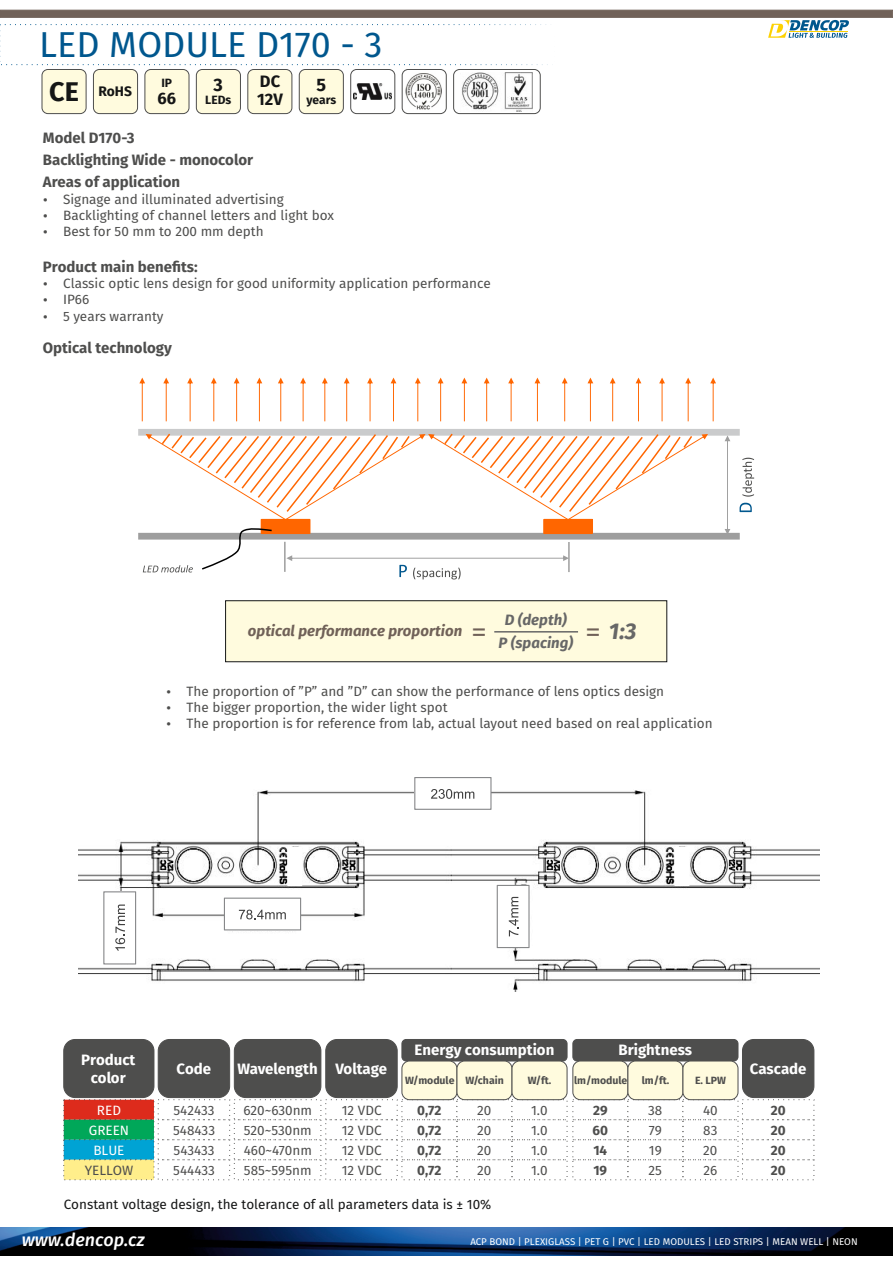
<style>
.page{position:relative;width:893px;height:1263px;background:#fff}
.page>*{position:absolute;margin:0;border:0;box-sizing:border-box;transform-origin:0 0}
.t1{font:36px "Fira Sans";color:#00578e}
.t2{font:italic 700 22.8px "Fira Sans";color:#676767}
.t3{font:italic 500 18px "Fira Sans";color:#fff}
.t4{font:700 18px "Fira Sans";color:#151616}
.t5{font:700 16.5px/18px "Fira Sans";color:#151616}
.t6{font:700 15px/22.2px "Fira Sans";color:#4e4e4d}
.t7{font:700 15px/18px "Fira Sans";color:#fff;text-align:center}
.t8{font:italic 700 15px "Fira Sans";color:#706158}
.t9{font:italic 700 15px/22.2px "Fira Sans";color:#676767;text-align:center}
.t10{font:700 13.8px "Fira Sans";color:#151616}
.t11{font:13.5px/20px "Fira Sans";color:#4e4e4d;text-align:justify}
.t12{font:13.5px "Fira Sans";color:#151616}
.t13{font:700 13.5px/20px "Fira Sans";color:#4e4e4d;text-align:justify}
.t14{font:13.5px/20px "Fira Sans";color:#fff;text-align:center}
.t15{font:700 12px "Fira Sans";color:#151616}
.t16{font:700 10.5px "Fira Sans";color:#4e4e4d}
.t17{font:9.75px "Fira Sans";color:#fff}
.s1{font-size:27px}
.s2{font-family:"Arial";font-weight:400;font-style:normal;font-size:25.05px}
.s3{font-family:"Arial";font-weight:400;font-style:normal;font-size:25.05px;color:#706158}
</style>
<div class="page">
<img style="left:0;top:1228px;width:893px;height:27px">
<svg style="left:0;top:9px;width:893px;height:29px"></svg>
<div style="left:42px;top:69px;width:45px;height:45px;background:#fffbde;border:1px solid #4e4e4d;border-radius:6px"></div>
<div style="left:93px;top:69px;width:45px;height:45px;background:#fffbde;border:1px solid #4e4e4d;border-radius:6px"></div>
<div style="left:144px;top:69px;width:45px;height:45px;background:#fffbde;border:1px solid #4e4e4d;border-radius:6px"></div>
<div style="left:196px;top:69px;width:45px;height:45px;background:#fffbde;border:1px solid #4e4e4d;border-radius:6px"></div>
<div style="left:247px;top:69px;width:45px;height:45px;background:#fffbde;border:1px solid #4e4e4d;border-radius:6px"></div>
<div style="left:299px;top:69px;width:45px;height:45px;background:#fffbde;border:1px solid #4e4e4d;border-radius:6px"></div>
<div style="left:350px;top:69px;width:45px;height:45px;background:#fff;border:1px solid #4e4e4d;border-radius:6px"></div>
<div style="left:402px;top:69px;width:45px;height:45px;background:#fff;border:1px solid #4e4e4d;border-radius:6px"></div>
<div style="left:453px;top:69px;width:88px;height:45px;background:#fff;border:1px solid #4e4e4d;border-radius:6px"></div>
<img style="left:461px;top:73px;width:71px;height:39px">
<img style="left:354px;top:84px;width:38px;height:15px">
<img style="left:404px;top:73px;width:38px;height:38px">
<div style="left:138px;top:533px;width:602px;height:7px;background:#9e9e9e"></div>
<div style="left:261px;top:520px;width:49px;height:13px;background:#f60"></div>
<div style="left:261px;top:519px;width:49px;height:15px;border:2px solid #f60"></div>
<div style="left:138px;top:429px;width:602px;height:7px;background:#cacbcc"></div>
<svg style="left:200px;top:528px;width:73px;height:42px"></svg>
<svg style="left:143px;top:565px;width:50px;height:7px"></svg>
<div style="left:544px;top:520px;width:48px;height:13px;background:#f60"></div>
<div style="left:543px;top:519px;width:50px;height:15px;border:2px solid #f60"></div>
<svg style="left:146px;top:433px;width:562px;height:87px"></svg>
<svg style="left:725px;top:435px;width:5px;height:98px"></svg>
<svg style="left:740px;top:503px;width:12px;height:9px"></svg>
<svg style="left:742px;top:458px;width:12px;height:39px"></svg>
<svg style="left:139px;top:378px;width:6px;height:43px"></svg>
<svg style="left:163px;top:378px;width:6px;height:43px"></svg>
<svg style="left:187px;top:378px;width:6px;height:43px"></svg>
<svg style="left:211px;top:378px;width:6px;height:43px"></svg>
<svg style="left:234px;top:378px;width:6px;height:43px"></svg>
<svg style="left:256px;top:378px;width:6px;height:43px"></svg>
<svg style="left:278px;top:378px;width:6px;height:43px"></svg>
<svg style="left:300px;top:378px;width:6px;height:43px"></svg>
<svg style="left:322px;top:378px;width:6px;height:43px"></svg>
<svg style="left:344px;top:378px;width:6px;height:43px"></svg>
<svg style="left:367px;top:378px;width:6px;height:43px"></svg>
<svg style="left:391px;top:378px;width:5px;height:43px"></svg>
<svg style="left:415px;top:378px;width:6px;height:43px"></svg>
<svg style="left:438px;top:378px;width:6px;height:43px"></svg>
<svg style="left:461px;top:378px;width:6px;height:43px"></svg>
<svg style="left:484px;top:378px;width:6px;height:43px"></svg>
<svg style="left:508px;top:378px;width:6px;height:43px"></svg>
<svg style="left:534px;top:378px;width:6px;height:43px"></svg>
<svg style="left:562px;top:378px;width:6px;height:43px"></svg>
<svg style="left:587px;top:378px;width:6px;height:43px"></svg>
<svg style="left:610px;top:378px;width:6px;height:43px"></svg>
<svg style="left:636px;top:378px;width:5px;height:43px"></svg>
<svg style="left:659px;top:378px;width:6px;height:43px"></svg>
<svg style="left:685px;top:378px;width:6px;height:43px"></svg>
<svg style="left:710px;top:378px;width:6px;height:43px"></svg>
<hr style="left:284px;top:542px;width:2px;height:30px;background:#9e9e9e">
<hr style="left:568px;top:542px;width:2px;height:30px;background:#9e9e9e">
<svg style="left:286px;top:555px;width:283px;height:24px"></svg>
<svg style="left:225px;top:600px;width:443px;height:63px;background:#f6f2d7"></svg>
<hr style="left:494px;top:631px;width:84px;height:1px;background:#676767">
<img style="left:79px;top:777px;width:740px;height:214px">
<svg style="left:414px;top:777px;width:77px;height:33px"></svg>
<svg style="left:224px;top:897px;width:77px;height:33px"></svg>
<svg style="left:103px;top:891px;width:33px;height:73px"></svg>
<svg style="left:497px;top:885px;width:33px;height:63px"></svg>
<svg style="left:287px;top:847px;width:15px;height:39px"></svg>
<svg style="left:674px;top:847px;width:15px;height:39px"></svg>
<svg style="left:63px;top:1099px;width:752px;height:81px"></svg>
<div style="left:63px;top:1039px;width:91px;height:59px;background:#4e4e4d;border:1px solid #4e4e4d;border-radius:11px"></div>
<div style="left:158px;top:1039px;width:72px;height:59px;background:#4e4e4d;border:1px solid #4e4e4d;border-radius:11px"></div>
<div style="left:325px;top:1039px;width:73px;height:59px;background:#4e4e4d;border:1px solid #4e4e4d;border-radius:11px"></div>
<div style="left:742px;top:1039px;width:72px;height:59px;background:#4e4e4d;border:1px solid #4e4e4d;border-radius:11px"></div>
<div style="left:234px;top:1039px;width:87px;height:59px;background:#4e4e4d;border:1px solid #4e4e4d;border-radius:11px"></div>
<div style="left:401px;top:1039px;width:166px;height:22px;background:#4e4e4d;border:1px solid #4e4e4d;border-radius:4px"></div>
<div style="left:572px;top:1039px;width:166px;height:22px;background:#4e4e4d;border:1px solid #4e4e4d;border-radius:4px"></div>
<div style="left:401px;top:1060px;width:56px;height:40px;background:#fffbde;border:1px solid #4e4e4d;border-radius:8px"></div>
<div style="left:572px;top:1060px;width:56px;height:40px;background:#fffbde;border:1px solid #4e4e4d;border-radius:8px"></div>
<div style="left:457px;top:1060px;width:55px;height:40px;background:#fffbde;border:1px solid #4e4e4d;border-radius:8px"></div>
<div style="left:627px;top:1060px;width:56px;height:40px;background:#fffbde;border:1px solid #4e4e4d;border-radius:8px"></div>
<div style="left:512px;top:1060px;width:55px;height:40px;background:#fffbde;border:1px solid #4e4e4d;border-radius:8px"></div>
<div style="left:682px;top:1060px;width:56px;height:40px;background:#fffbde;border:1px solid #4e4e4d;border-radius:8px"></div>
<h1 class="t1" style="left:39px;top:24px;width:345px">LED MODULE D170 - 3</h1>
<p class="t10" style="left:49px;top:83px;width:84px"><span class="s1">CE</span> RoHS</p>
<h3 class="t4" style="left:214px;top:74px;width:11px">3</h3>
<p class="t5" style="left:257px;top:73px;width:27px">DC<br>12V</p>
<h3 class="t4" style="left:317px;top:74px;width:11px">5</h3>
<p class="t15" style="left:307px;top:93px;width:31px">years</p>
<p class="t15" style="left:161px;top:76px;width:12px">IP</p>
<p class="t5" style="left:157px;top:90px;width:20px">66</p>
<p class="t15" style="left:205px;top:93px;width:28px">LEDs</p>
<p class="t6" style="left:43px;top:126px;width:212px">Model D170-3<br>Backlighting Wide - monocolor<br>Areas of application</p>
<p class="t11" style="left:63px;top:205px;width:272px">Backlighting of channel letters and light box</p>
<p class="t6" style="left:43px;top:255px;width:156px">Product main benefits:</p>
<p class="t11" style="left:63px;top:290px;width:28px">IP66</p>
<p class="t11" style="left:63px;top:189px;width:222px">Signage and illuminated advertising</p>
<p class="t11" style="left:63px;top:222px;width:202px">Best for 50 mm to 200 mm depth</p>
<p class="t11" style="left:63px;top:274px;width:429px">Classic optic lens design for good uniformity application performance</p>
<p class="t11" style="left:63px;top:306px;width:102px">5 years warranty</p>
<p class="t6" style="left:43px;top:337px;width:131px">Optical technology</p>
<p class="t9" style="left:498px;top:609px;width:76px">D (depth)<br>P (spacing)</p>
<p class="t8" style="left:248px;top:622px;width:240px">optical performance proportion <span class="s2">=</span></p>
<h2 class="t2" style="left:586px;top:618px;width:52px"><span class="s3">=</span> 1:3</h2>
<p class="t11" style="left:186px;top:681px;width:479px">The proportion of ”P” and ”D” can show the performance of lens optics design</p>
<p class="t11" style="left:186px;top:699px;width:528px;line-height:16.2px">The bigger proportion, the wider light spot<br>The proportion is for reference from lab, actual layout need based on real application</p>
<p class="t7" style="left:414px;top:1040px;width:141px">Energy consumption</p>
<p class="t7" style="left:618px;top:1040px;width:75px">Brightness</p>
<p class="t7" style="left:81px;top:1051px;width:56px">Product color</p>
<p class="t14" style="left:89px;top:1100px;width:42px">RED<br>GREEN<br>BLUE</p>
<p class="t11" style="left:85px;top:1161px;width:50px">YELLOW</p>
<p class="t7" style="left:177px;top:1060px;width:36px">Code</p>
<p class="t7" style="left:336px;top:1060px;width:53px">Voltage</p>
<p class="t7" style="left:750px;top:1060px;width:58px">Cascade</p>
<p class="t16" style="left:405px;top:1074px;width:100px">W/module W/chain</p>
<p class="t16" style="left:528px;top:1074px;width:25px">W/ft.</p>
<p class="t16" style="left:574px;top:1074px;width:55px">lm/module</p>
<p class="t16" style="left:642px;top:1074px;width:29px">lm/ft.</p>
<p class="t16" style="left:695px;top:1074px;width:33px">E. LPW</p>
<p class="t7" style="left:237px;top:1060px;width:82px">Wavelength</p>
<p class="t11" style="left:173px;top:1100px;width:43px">542433<br>548433<br>543433<br>544433</p>
<p class="t11" style="left:342px;top:1100px;width:41px">12 VDC 12 VDC 12 VDC 12 VDC</p>
<p class="t13" style="left:417px;top:1100px;width:26px">0,72<br>0,72<br>0,72<br>0,72</p>
<p class="t13" style="left:771px;top:1100px;width:16px">20<br>20<br>20<br>20</p>
<p class="t11" style="left:477px;top:1100px;width:16px">20<br>20<br>20<br>20</p>
<p class="t11" style="left:531px;top:1100px;width:18px">1.0<br>1.0<br>1.0<br>1.0</p>
<p class="t13" style="left:592px;top:1100px;width:17px">29<br>60<br>14<br>19</p>
<p class="t11" style="left:648px;top:1100px;width:16px">38<br>79<br>19<br>25</p>
<p class="t11" style="left:703px;top:1100px;width:16px">40<br>83<br>20<br>26</p>
<p class="t12" style="left:64px;top:1197px;width:429px">Constant voltage design, the tolerance of all parameters data is ± 10%</p>
<p class="t11" style="left:243px;top:1100px;width:70px">620~630nm 520~530nm 460~470nm 585~595nm</p>
<h3 class="t3" style="left:22px;top:1229px;width:124px">www.dencop.cz</h3>
<p class="t17" style="left:470px;top:1236px;width:389px">ACP BOND | PLEXIGLASS | PET G | PVC | LED MODULES | LED STRIPS | MEAN WELL | NEON</p>
</div>
